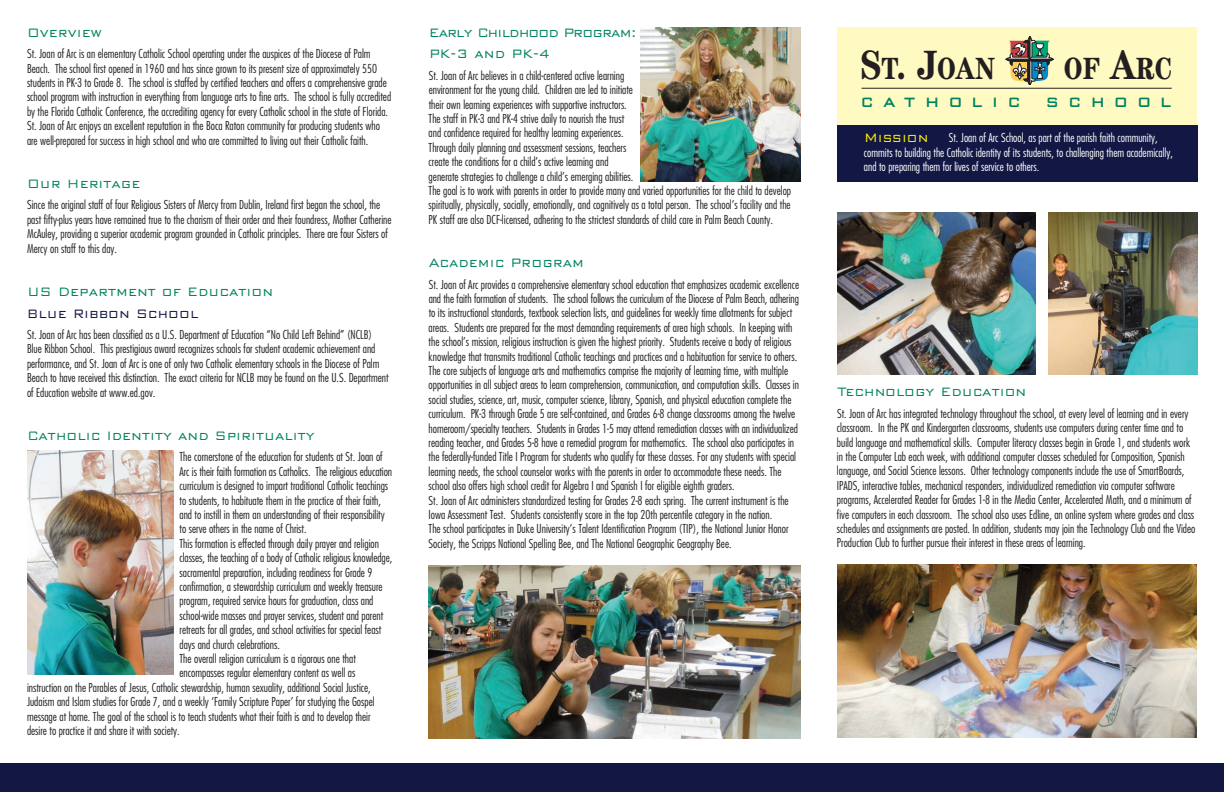
<style>
.page{position:relative;width:1224px;height:792px;background:#fff}
.page>*{position:absolute;margin:0;border:0;box-sizing:border-box;transform-origin:0 0}
.t1{font:700 condensed 30.8px "Century";color:#231f20}
.t2{font:20px "Bank Gothic Medium V";letter-spacing:.44em;color:#008361}
.t3{font:18px "Bank Gothic Light V";color:#008361}
.t4{font:18px/21.6px "Bank Gothic Light V";letter-spacing:-.05em;color:#008361}
.t5{font:18px "Bank Gothic Light V";color:#121744}
.t6{font:300 condensed 12px/14.4px "Futura";color:#231f20}
.t7{font:300 condensed 12px/14.4px "Futura";color:#fff}
.s1{font-size:41px}
.s2{font-family:"Bank Gothic Light V";font-weight:400;font-stretch:normal;font-size:18px;color:#fff101}
</style>
<div class="page">
<div style="left:0;top:763px;width:1224px;height:29px;background:#121744"></div>
<img style="left:27px;top:451px;width:147px;height:224px">
<img style="left:640px;top:27px;width:161px;height:155px">
<img style="left:429px;top:565px;width:372px;height:173px">
<div style="left:837px;top:27px;width:360px;height:99px;background:#fffac1"></div>
<svg style="left:1006px;top:36px;width:48px;height:49px"></svg>
<hr style="left:862px;top:88px;width:310px;height:1px;background:#231f20">
<div style="left:837px;top:125px;width:360px;height:57px;background:#121744"></div>
<img style="left:837px;top:565px;width:359px;height:173px">
<img style="left:837px;top:213px;width:199px;height:161px">
<img style="left:1048px;top:213px;width:149px;height:161px">
<h3 class="t3" style="left:27px;top:20px;width:76px">Overview</h3>
<p class="t6" style="left:27px;top:47px;width:366px">St. Joan of Arc is an elementary Catholic School operating under the auspices of the Diocese of Palm Beach. The school first opened in 1960 and has since grown to its present size of approximately 550 students in PK-3 to Grade 8. The school is staffed by certified teachers and offers a comprehensive grade school program with instruction in everything from language arts to fine arts. The school is fully accredited by the Florida Catholic Conference, the accrediting agency for every Catholic school in the state of Florida.<br>St. Joan of Arc enjoys an excellent reputation in the Boca Raton community for producing students who are well-prepared for success in high school and who are committed to living out their Catholic faith.</p>
<h3 class="t3" style="left:27px;top:171px;width:115px">Our Heritage</h3>
<p class="t6" style="left:27px;top:199px;width:366px">Since the original staff of four Religious Sisters of Mercy from Dublin, Ireland first began the school, the past fifty-plus years have remained true to the charism of their order and their foundress, Mother Catherine McAuley, providing a superior academic program grounded in Catholic principles. There are four Sisters of Mercy on staff to this day.</p>
<h3 class="t3" style="left:27px;top:279px;width:248px">US Department of Education</h3>
<h3 class="t5" style="left:27px;top:301px;width:173px">Blue Ribbon School</h3>
<p class="t6" style="left:27px;top:328px;width:363px">St. Joan of Arc has been classified as a U.S. Department of Education “No Child Left Behind” (NCLB)<br>Blue Ribbon School. This prestigious award recognizes schools for student academic achievement and performance, and St. Joan of Arc is one of only two Catholic elementary schools in the Diocese of Palm Beach to have received this distinction. The exact criteria for NCLB may be found on the U.S. Department of Education website at www.ed.gov.</p>
<h3 class="t3" style="left:27px;top:423px;width:289px">Catholic Identity and Spirituality</h3>
<p class="t6" style="left:180px;top:451px;width:205px">The cornerstone of the education for students at St. Joan of</p>
<p class="t6" style="left:180px;top:465px;width:214px">Arc is their faith formation as Catholics. The religious education</p>
<p class="t6" style="left:180px;top:479px;width:210px">curriculum is designed to impart traditional Catholic teachings</p>
<p class="t6" style="left:180px;top:494px;width:203px">to students, to habituate them in the practice of their faith,</p>
<p class="t6" style="left:180px;top:508px;width:207px">and to instill in them an understanding of their responsibility</p>
<p class="t6" style="left:180px;top:523px;width:129px">to serve others in the name of Christ.</p>
<p class="t6" style="left:180px;top:537px;width:201px">This formation is effected through daily prayer and religion</p>
<p class="t6" style="left:180px;top:551px;width:214px">classes, the teaching of a body of Catholic religious knowledge,</p>
<p class="t6" style="left:180px;top:566px;width:194px">sacramental preparation, including readiness for Grade 9</p>
<p class="t6" style="left:180px;top:580px;width:205px">confirmation, a stewardship curriculum and weekly treasure</p>
<p class="t6" style="left:180px;top:595px;width:195px">program, required service hours for graduation, class and</p>
<p class="t6" style="left:180px;top:609px;width:205px">school-wide masses and prayer services, student and parent</p>
<p class="t6" style="left:180px;top:623px;width:203px">retreats for all grades, and school activities for special feast</p>
<p class="t6" style="left:180px;top:638px;width:102px">days and church celebrations.</p>
<p class="t6" style="left:180px;top:652px;width:178px">The overall religion curriculum is a rigorous one that</p>
<p class="t6" style="left:180px;top:667px;width:177px">encompasses regular elementary content as well as</p>
<p class="t6" style="left:27px;top:681px;width:345px">instruction on the Parables of Jesus, Catholic stewardship, human sexuality, additional Social Justice,</p>
<p class="t6" style="left:27px;top:695px;width:349px">Judaism and Islam studies for Grade 7, and a weekly ‘Family Scripture Paper’ for studying the Gospel</p>
<p class="t6" style="left:27px;top:710px;width:345px">message at home. The goal of the school is to teach students what their faith is and to develop their</p>
<p class="t6" style="left:27px;top:724px;width:154px">desire to practice it and share it with society.</p>
<h3 class="t4" style="left:429px;top:20px;width:210px">Early Childhood Program:<br>PK-3 and PK-4</h3>
<p class="t6" style="left:429px;top:69px;width:364px">St. Joan of Arc believes in a child-centered active learning<br>environment for the young child. Children are led to initiate<br>their own learning experiences with supportive instructors.<br>The staff in PK-3 and PK-4 strive daily to nourish the trust<br>and confidence required for healthy learning experiences.<br>Through daily planning and assessment sessions, teachers<br>create the conditions for a child’s active learning and<br>generate strategies to challenge a child’s emerging abilities.<br>The goal is to work with parents in order to provide many and varied opportunities for the child to develop spiritually, physically, socially, emotionally, and cognitively as a total person. The school’s facility and the PK staff are also DCF-licensed, adhering to the strictest standards of child care in Palm Beach County.</p>
<h3 class="t3" style="left:429px;top:250px;width:157px">Academic Program</h3>
<p class="t6" style="left:429px;top:278px;width:372px">St. Joan of Arc provides a comprehensive elementary school education that emphasizes academic excellence and the faith formation of students. The school follows the curriculum of the Diocese of Palm Beach, adhering to its instructional standards, textbook selection lists, and guidelines for weekly time allotments for subject areas. Students are prepared for the most demanding requirements of area high schools. In keeping with the school’s mission, religious instruction is given the highest priority. Students receive a body of religious knowledge that transmits traditional Catholic teachings and practices and a habituation for service to others.<br>The core subjects of language arts and mathematics comprise the majority of learning time, with multiple opportunities in all subject areas to learn comprehension, communication, and computation skills. Classes in social studies, science, art, music, computer science, library, Spanish, and physical education complete the curriculum. PK-3 through Grade 5 are self-contained, and Grades 6-8 change classrooms among the twelve homeroom/specialty teachers. Students in Grades 1-5 may attend remediation classes with an individualized reading teacher, and Grades 5-8 have a remedial program for mathematics. The school also participates in the federally-funded Title I Program for students who qualify for these classes. For any students with special learning needs, the school counselor works with the parents in order to accommodate these needs. The school also offers high school credit for Algebra I and Spanish I for eligible eighth graders.<br>St. Joan of Arc administers standardized testing for Grades 2-8 each spring. The current instrument is the Iowa Assessment Test. Students consistently score in the top 20th percentile category in the nation.<br>The school participates in Duke University’s Talent Identification Program (TIP), the National Junior Honor Society, the Scripps National Spelling Bee, and The National Geographic Geography Bee.</p>
<h1 class="t1" style="left:861px;top:58px;width:135px"><span class="s1">S</span>T<span class="s1">. J</span>OAN</h1>
<h1 class="t1" style="left:1064px;top:58px;width:110px">OF <span class="s1">A</span>RC</h1>
<h2 class="t2" style="left:861px;top:88px;width:313px">CATHOLIC SCHOOL</h2>
<p class="t7" style="left:864px;top:131px;width:310px"><span class="s2">Mission</span> St. Joan of Arc School, as part of the parish faith community, commits to building the Catholic identity of its students, to challenging them academically, and to preparing them for lives of service to others.</p>
<h3 class="t3" style="left:837px;top:380px;width:191px">Technology Education</h3>
<p class="t6" style="left:837px;top:407px;width:360px">St. Joan of Arc has integrated technology throughout the school, at every level of learning and in every classroom. In the PK and Kindergarten classrooms, students use computers during center time and to build language and mathematical skills. Computer literacy classes begin in Grade 1, and students work in the Computer Lab each week, with additional computer classes scheduled for Composition, Spanish language, and Social Science lessons. Other technology components include the use of SmartBoards, IPADS, interactive tables, mechanical responders, individualized remediation via computer software programs, Accelerated Reader for Grades 1-8 in the Media Center, Accelerated Math, and a minimum of five computers in each classroom. The school also uses Edline, an online system where grades and class schedules and assignments are posted. In addition, students may join the Technology Club and the Video Production Club to further pursue their interest in these areas of learning.</p>
</div>
